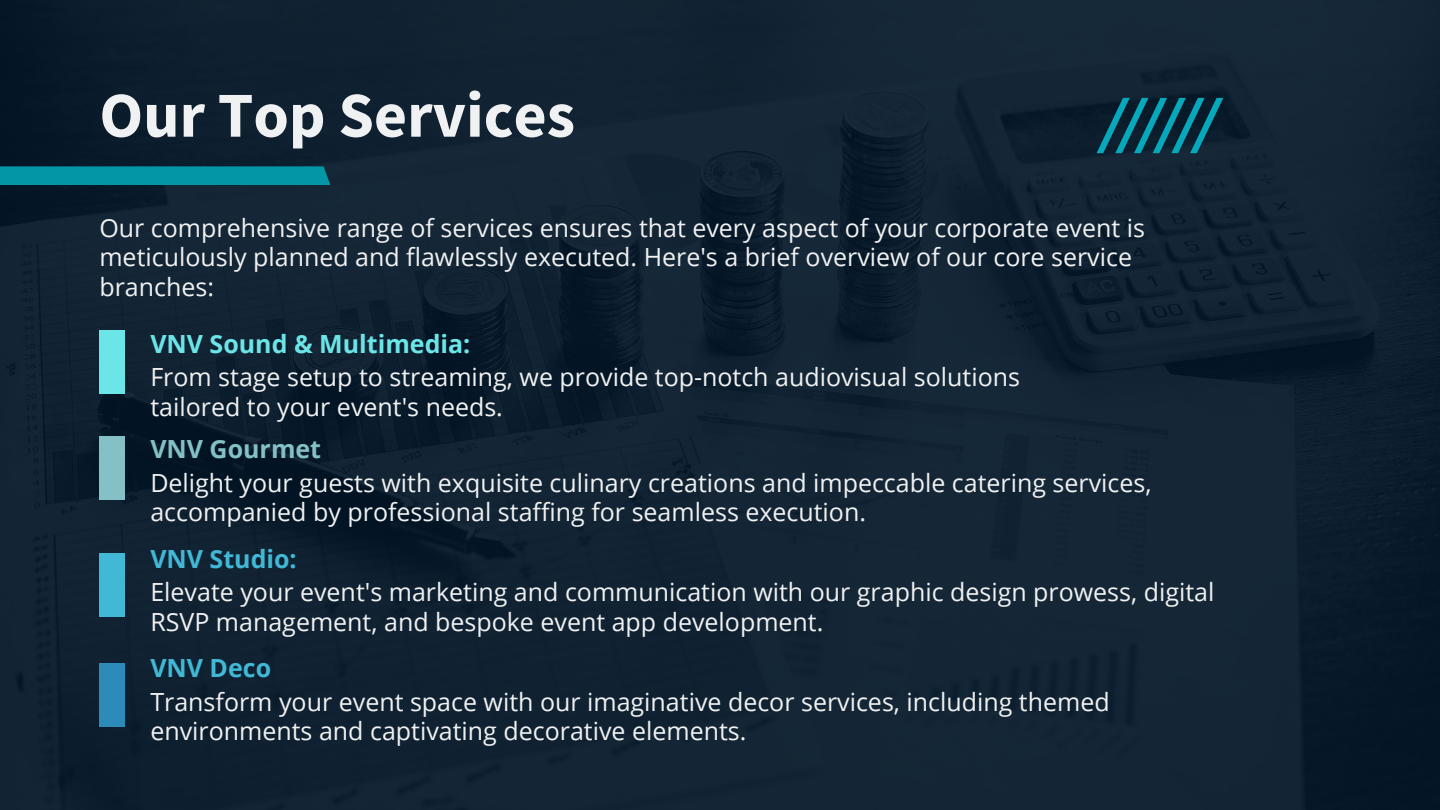
<style>
.page{position:relative;width:1440px;height:810px;background:#fff}
.page>*{position:absolute;margin:0;border:0;box-sizing:border-box;transform-origin:0 0}
.t1{font:700 64px "Source Sans Pro";color:#f0f1f2}
.t2{font:25px/29.2px "Open Sans";color:#f0f1f2}
.t3{font:700 25px "Open Sans";color:#6ce5e8}
.t4{font:700 25px "Open Sans";color:#41b8d5}
.t5{font:700 25px "Open Sans";color:#83c1c6}
</style>
<div class="page">
<img style="left:0;top:0;width:1440px;height:810px">
<div style="left:99px;top:331px;width:26px;height:63px;background:#6ce5e8"></div>
<div style="left:99px;top:437px;width:26px;height:63px;background:#83c1c6"></div>
<div style="left:99px;top:553px;width:26px;height:64px;background:#41b8d5"></div>
<div style="left:0;top:166px;width:330px;height:19px;background:#0396a6"></div>
<svg style="left:1097px;top:98px;width:126px;height:55px;background:#094a5a"></svg>
<div style="left:99px;top:663px;width:26px;height:63px;background:#2d8bba"></div>
<p class="t1" style="left:99px;top:74px;width:477px">Our Top Services</p>
<h1 class="t2" style="left:99px;top:213px;width:1047px">Our comprehensive range of services ensures that every aspect of your corporate event is meticulously planned and flawlessly executed. Here's a brief overview of our core service branches:</h1>
<p class="t3" style="left:150px;top:326px;width:322px">VNV Sound &amp; Multimedia:</p>
<p class="t2" style="left:150px;top:362px;width:871px">From stage setup to streaming, we provide top-notch audiovisual solutions tailored to your event's needs.</p>
<p class="t5" style="left:150px;top:432px;width:172px">VNV Gourmet</p>
<h2 class="t2" style="left:150px;top:468px;width:1003px">Delight your guests with exquisite culinary creations and impeccable catering services, accompanied by professional staffing for seamless execution.</h2>
<h2 class="t4" style="left:150px;top:541px;width:148px">VNV Studio:</h2>
<p class="t2" style="left:150px;top:577px;width:1066px">Elevate your event's marketing and communication with our graphic design prowess, digital<br>RSVP management, and bespoke event app development.</p>
<h2 class="t4" style="left:150px;top:650px;width:122px">VNV Deco</h2>
<p class="t2" style="left:150px;top:687px;width:961px">Transform your event space with our imaginative decor services, including themed environments and captivating decorative elements.</p>
</div>
